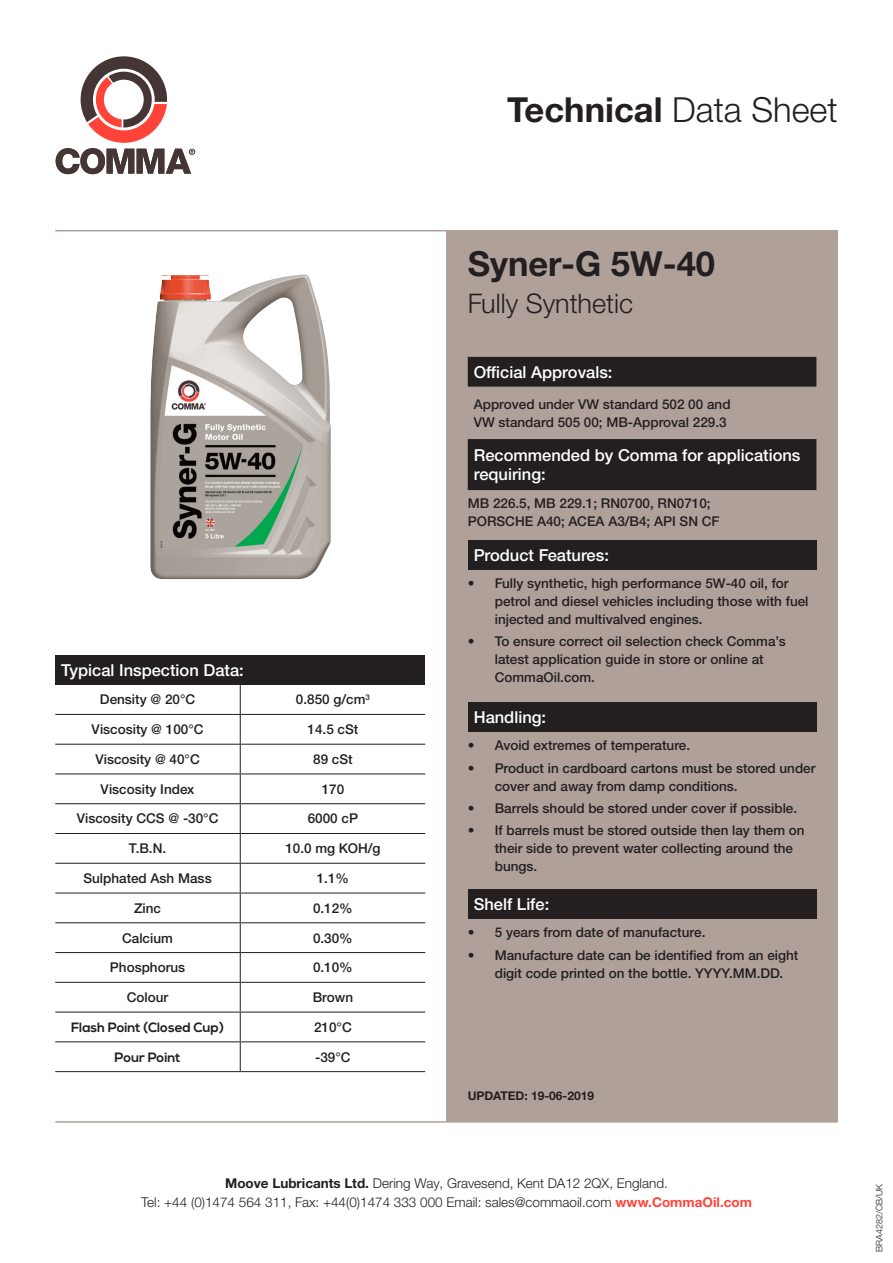
<style>
.page{position:relative;width:893px;height:1263px;background:#fff}
.page>*{position:absolute;margin:0;border:0;box-sizing:border-box;transform-origin:0 0}
.t1{font:700 34.5px "Helvetica Neue LTW1 G";color:#231f20}
.t2{font:300 27px "Helvetica Neue LTW1 G";color:#231f20}
.t3{font:500 16.5px "Helvetica Neue LTW1 G";color:#fff}
.t4{font:500 13.5px/18px "Helvetica Neue LTW1 G";color:#231f20}
.t5{font:300 13.5px "Helvetica Neue LTW1 G";color:#231f20}
.t6{font:700 13.5px "Nexa";color:#231f20}
.t7{font:700 12px "Helvetica Neue LTW1 G";color:#231f20}
.t8{font:300 9px "Helvetica Neue LTW1 G";color:#231f20}
.s1{font-weight:300}
.s2{font-weight:700}
.s3{font-weight:700;color:#ff4338}
</style>
<div class="page">
<img style="left:150px;top:274px;width:181px;height:305px">
<div style="left:188px;top:148px;width:8px;height:7px;border:1px solid #fff;border-radius:50%"></div>
<svg style="left:55px;top:56px;width:140px;height:119px"></svg>
<hr style="left:55px;top:230px;width:783px;height:1px;background:#afa19a">
<hr style="left:55px;top:1121px;width:783px;height:2px;background:#afa19a">
<div style="left:446px;top:230px;width:392px;height:891px;background:#afa19a"></div>
<svg style="left:468px;top:357px;width:348px;height:133px;fill:#231f20"></svg>
<div style="left:468px;top:540px;width:348px;height:30px;background:#231f20"></div>
<div style="left:468px;top:702px;width:348px;height:30px;background:#231f20"></div>
<div style="left:468px;top:889px;width:348px;height:30px;background:#231f20"></div>
<div style="left:55px;top:655px;width:370px;height:30px;background:#231f20"></div>
<hr style="left:55px;top:714px;width:185px;height:1px;background:#231f20">
<hr style="left:240px;top:714px;width:185px;height:1px;background:#231f20">
<hr style="left:55px;top:744px;width:185px;height:1px;background:#231f20">
<hr style="left:240px;top:744px;width:185px;height:1px;background:#231f20">
<hr style="left:55px;top:773px;width:185px;height:1px;background:#231f20">
<hr style="left:240px;top:773px;width:185px;height:1px;background:#231f20">
<hr style="left:55px;top:803px;width:185px;height:1px;background:#231f20">
<hr style="left:240px;top:803px;width:185px;height:1px;background:#231f20">
<hr style="left:55px;top:833px;width:185px;height:1px;background:#231f20">
<hr style="left:240px;top:833px;width:185px;height:1px;background:#231f20">
<hr style="left:55px;top:863px;width:185px;height:1px;background:#231f20">
<hr style="left:240px;top:863px;width:185px;height:1px;background:#231f20">
<hr style="left:55px;top:893px;width:185px;height:1px;background:#231f20">
<hr style="left:240px;top:893px;width:185px;height:1px;background:#231f20">
<hr style="left:55px;top:922px;width:185px;height:1px;background:#231f20">
<hr style="left:240px;top:922px;width:185px;height:1px;background:#231f20">
<hr style="left:55px;top:952px;width:185px;height:1px;background:#231f20">
<hr style="left:240px;top:952px;width:185px;height:1px;background:#231f20">
<hr style="left:55px;top:982px;width:185px;height:1px;background:#231f20">
<hr style="left:240px;top:982px;width:185px;height:1px;background:#231f20">
<hr style="left:55px;top:1012px;width:185px;height:1px;background:#231f20">
<hr style="left:240px;top:1012px;width:185px;height:1px;background:#231f20">
<hr style="left:55px;top:1041px;width:185px;height:1px;background:#231f20">
<hr style="left:240px;top:1041px;width:185px;height:1px;background:#231f20">
<svg style="left:240px;top:685px;width:1px;height:386px"></svg>
<hr style="left:55px;top:1071px;width:185px;height:1px;background:#231f20">
<hr style="left:240px;top:1071px;width:185px;height:1px;background:#231f20">
<p class="t1" style="left:507px;top:89px;width:332px">Technical <span class="s1">Data Sheet</span></p>
<p class="t3" style="left:61px;top:660px;width:184px">Typical Inspection Data:</p>
<p class="t4" style="left:100px;top:690px;width:97px">Density @ 20°C</p>
<p class="t4" style="left:296px;top:690px;width:75px">0.850 g/cm<sup>3</sup></p>
<p class="t4" style="left:92px;top:720px;width:113px">Viscosity @ 100°C</p>
<p class="t4" style="left:308px;top:720px;width:52px">14.5 cSt</p>
<p class="t4" style="left:95px;top:750px;width:106px">Viscosity @ 40°C</p>
<p class="t4" style="left:313px;top:750px;width:41px">89 cSt</p>
<p class="t4" style="left:101px;top:780px;width:95px">Viscosity Index</p>
<p class="t4" style="left:322px;top:780px;width:24px">170</p>
<p class="t4" style="left:77px;top:810px;width:143px">Viscosity CCS @ -30°C</p>
<p class="t4" style="left:308px;top:810px;width:52px">6000 cP</p>
<p class="t4" style="left:129px;top:839px;width:39px">T.B.N.</p>
<p class="t4" style="left:285px;top:839px;width:97px">10.0 mg KOH/g</p>
<p class="t4" style="left:83px;top:869px;width:130px">Sulphated Ash Mass</p>
<p class="t4" style="left:317px;top:869px;width:34px">1.1%</p>
<p class="t4" style="left:134px;top:899px;width:29px">Zinc</p>
<p class="t4" style="left:313px;top:899px;width:41px">0.12%</p>
<p class="t4" style="left:122px;top:929px;width:52px">Calcium</p>
<p class="t4" style="left:313px;top:929px;width:41px">0.30%</p>
<p class="t4" style="left:110px;top:958px;width:77px">Phosphorus</p>
<p class="t4" style="left:313px;top:958px;width:41px">0.10%</p>
<p class="t4" style="left:127px;top:988px;width:43px">Colour</p>
<p class="t4" style="left:313px;top:988px;width:42px">Brown</p>
<p class="t6" style="left:71px;top:1019px;width:154px">Flash Point (Closed Cup)</p>
<p class="t4" style="left:314px;top:1018px;width:39px">210°C</p>
<p class="t6" style="left:115px;top:1049px;width:68px">Pour Point</p>
<p class="t4" style="left:315px;top:1048px;width:37px">-39°C</p>
<p class="t1" style="left:468px;top:242px;width:249px">Syner-G 5W-40</p>
<p class="t2" style="left:468px;top:287px;width:167px">Fully Synthetic</p>
<p class="t3" style="left:474px;top:362px;width:140px">Official Approvals:</p>
<p class="t4" style="left:474px;top:395px;width:258px">Approved under VW standard 502 00 and<br>VW standard 505 00; MB-Approval 229.3</p>
<p class="t3" style="left:474px;top:445px;width:328px">Recommended by Comma for applications</p>
<p class="t3" style="left:474px;top:465px;width:73px">requiring:</p>
<p class="t4" style="left:468px;top:494px;width:253px">MB 226.5, MB 229.1; RN0700, RN0710;<br>PORSCHE A40; ACEA A3/B4; API SN CF</p>
<p class="t3" style="left:474px;top:545px;width:137px">Product Features:</p>
<p class="t4" style="left:495px;top:574px;width:315px;text-indent:-27px">• Fully synthetic, high performance 5W-40 oil, for petrol and diesel vehicles including those with fuel injected and multivalved engines.</p>
<p class="t4" style="left:495px;top:633px;width:292px;text-indent:-27px">• To ensure correct oil selection check Comma’s latest application guide in store or online at<br>CommaOil.com.</p>
<p class="t3" style="left:474px;top:707px;width:74px">Handling:</p>
<p class="t4" style="left:468px;top:736px;width:224px">• Avoid extremes of temperature.</p>
<p class="t4" style="left:495px;top:759px;width:322px;text-indent:-27px">• Product in cardboard cartons must be stored under cover and away from damp conditions.</p>
<p class="t4" style="left:468px;top:799px;width:331px">• Barrels should be stored under cover if possible.</p>
<p class="t4" style="left:495px;top:821px;width:311px;text-indent:-27px">• If barrels must be stored outside then lay them on their side to prevent water collecting around the bungs.</p>
<p class="t3" style="left:474px;top:894px;width:77px">Shelf Life:</p>
<p class="t4" style="left:468px;top:923px;width:239px">• 5 years from date of manufacture.</p>
<p class="t4" style="left:495px;top:946px;width:305px;text-indent:-27px">• Manufacture date can be identified from an eight digit code printed on the bottle. YYYY.MM.DD.</p>
<p class="t7" style="left:468px;top:1088px;width:128px">UPDATED: 19-06-2019</p>
<p class="t5" style="left:225px;top:1175px;width:444px"><span class="s2">Moove Lubricants Ltd.</span> Dering Way, Gravesend, Kent DA12 2QX, England.</p>
<p class="t5" style="left:141px;top:1194px;width:612px">Tel: +44 (0)1474 564 311, Fax: +44(0)1474 333 000 Email: sales@commaoil.com <span class="s3">www.CommaOil.com</span></p>
<p class="t8" style="left:874px;top:1252px;width:70px;rotate:-90deg">BRA4282/CB/UK</p>
</div>
